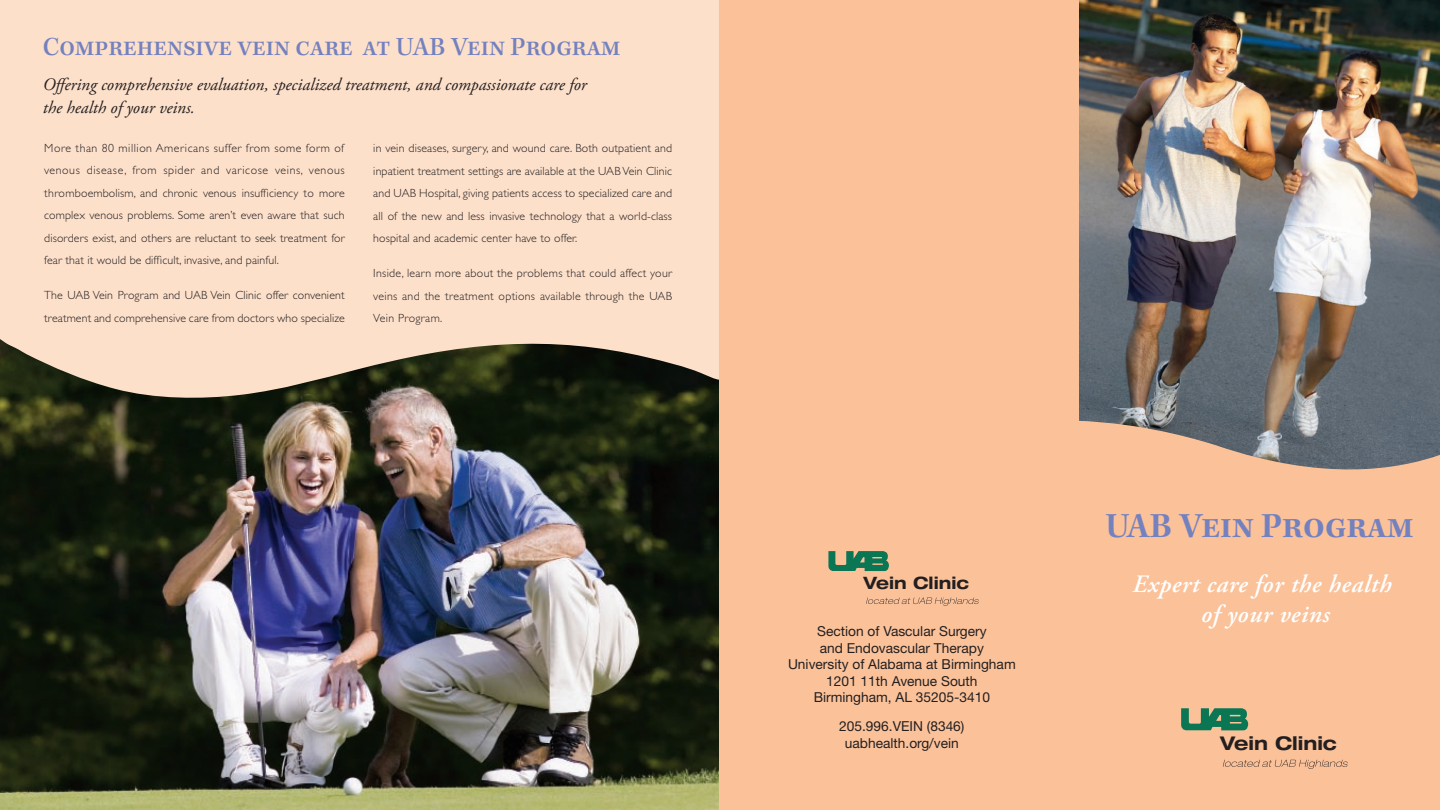
<style>
.page{position:relative;width:1440px;height:810px;background:#fff}
.page>*{position:absolute;margin:0;border:0;box-sizing:border-box;transform-origin:0 0}
.t1{font:600 36.25px "Kepler Std";color:#7481bf}
.t2{font:500 26.88px "Kepler Std";color:#7481bf}
.t3{font:italic 600 25px/30px "Adobe Garamond Pro";letter-spacing:.025em;color:#fff;text-align:center}
.t4{font:700 expanded 18.88px "Helvetica Neue LT Std";color:#231f20}
.t5{font:italic 17.5px/22.5px "Adobe Garamond Pro";color:#231f20}
.t6{font:700 expanded 17.12px "Helvetica Neue LT Std";color:#231f20}
.t7{font:13.75px/16.5px "Helvetica Neue LT Std";color:#231f20;text-align:center}
.t8{font:300 11.88px/22.5px "Gill Sans Std";letter-spacing:.01em;color:#231f20;text-align:justify}
</style>
<div class="page">
<div style="left:1079px;top:470px;width:361px;height:340px;background:#fbc29a"></div>
<svg style="left:1181px;top:708px;width:67px;height:23px;background:#478965"></svg>
<svg style="left:1223px;top:760px;width:125px;height:9px"></svg>
<img style="left:1079px;top:0;width:361px;height:470px">
<div style="left:0;top:0;width:719px;height:364px;background:#fde0ca"></div>
<img style="left:0;top:400px;width:719px;height:410px">
<svg style="left:0;top:339px;width:719px;height:61px"></svg>
<div style="left:719px;top:0;width:360px;height:810px;background:#fbc29a"></div>
<svg style="left:828px;top:551px;width:61px;height:20px"></svg>
<svg style="left:866px;top:598px;width:113px;height:8px"></svg>
<h2 class="t2" style="left:43px;top:32px;width:579px">Comprehensive vein care at UAB Vein Program</h2>
<h3 class="t5" style="left:43px;top:74px;width:546px">Offering comprehensive evaluation, specialized treatment, and compassionate care for the health of your veins.</h3>
<p class="t8" style="left:373px;top:137px;width:300px">in vein diseases, surgery, and wound care. Both outpatient and inpatient treatment settings are available at the UAB Vein Clinic and UAB Hospital, giving patients access to specialized care and all of the new and less invasive technology that a world-class hospital and academic center have to offer.</p>
<p class="t8" style="left:373px;top:262px;width:300px">Inside, learn more about the problems that could affect your veins and the treatment options available through the UAB Vein Program.</p>
<p class="t8" style="left:44px;top:137px;width:302px">More than 80 million Americans suffer from some form of venous disease, from spider and varicose veins, venous thromboembolism, and chronic venous insufficiency to more complex venous problems. Some aren’t even aware that such disorders exist, and others are reluctant to seek treatment for fear that it would be difficult, invasive, and painful.</p>
<p class="t8" style="left:44px;top:284px;width:302px">The UAB Vein Program and UAB Vein Clinic offer convenient treatment and comprehensive care from doctors who specialize</p>
<h3 class="t6" style="left:864px;top:572px;width:107px">Vein Clinic</h3>
<p class="t7" style="left:788px;top:623px;width:229px">Section of Vascular Surgery<br>and Endovascular Therapy<br>University of Alabama at Birmingham<br>1201 11th Avenue South<br>Birmingham, AL 35205-3410</p>
<p class="t7" style="left:839px;top:718px;width:127px">205.996.VEIN (8346) uabhealth.org/vein</p>
<h1 class="t1" style="left:1106px;top:505px;width:310px">Uab Vein Program</h1>
<h3 class="t3" style="left:1133px;top:570px;width:260px">Expert care for the health of your veins</h3>
<h3 class="t4" style="left:1220px;top:732px;width:118px">Vein Clinic</h3>
</div>
